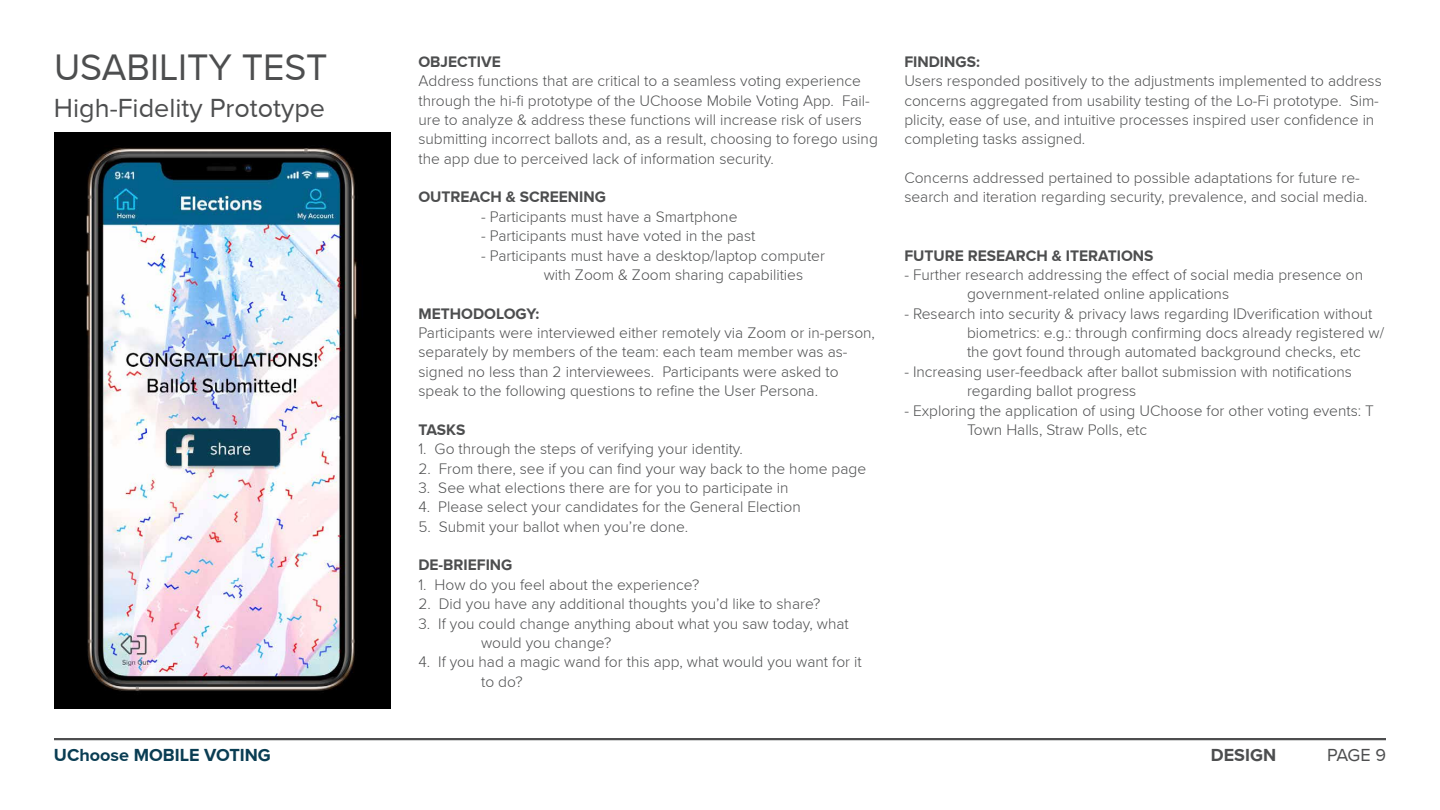
<style>
.page{position:relative;width:1440px;height:810px;background:#fff}
.page>*{position:absolute;margin:0;border:0;box-sizing:border-box;transform-origin:0 0}
.t1{font:38.03px "Proxima Nova";color:#4d4e4f}
.t2{font:27px "Proxima Nova";color:#4d4e4f}
.t3{font:700 18px "Proxima Nova";color:#0a3d53}
.t4{font:700 18px "Proxima Nova";color:#4d4e4f}
.t5{font:18px "Proxima Nova";color:#4d4e4f}
.t6{font:300 15.75px/19.4px "Proxima Nova";color:#4d4e4f}
.t7{font:700 15.75px "Proxima Nova";color:#4d4e4f}
</style>
<div class="page">
<hr style="left:54px;top:738px;width:1332px;height:2px;background:#4d4e4f">
<img style="left:54px;top:133px;width:337px;height:575px">
<h1 class="t1" style="left:54px;top:45px;width:275px">USABILITY TEST</h1>
<h2 class="t2" style="left:54px;top:92px;width:273px">High-Fidelity Prototype</h2>
<p class="t7" style="left:418px;top:52px;width:84px">OBJECTIVE</p>
<p class="t6" style="left:418px;top:71px;width:461px">Address functions that are critical to a seamless voting experience through the hi-fi prototype of the UChoose Mobile Voting App. Fail&shy;ure to analyze &amp; address these functions will increase risk of users submitting incorrect ballots and, as a result, choosing to forego using the app due to perceived lack of information security.</p>
<p class="t7" style="left:418px;top:188px;width:189px">OUTREACH &amp; SCREENING</p>
<p class="t6" style="left:481px;top:207px;width:258px">- Participants must have a Smartphone</p>
<p class="t6" style="left:481px;top:226px;width:276px">- Participants must have voted in the past</p>
<p class="t6" style="left:544px;top:245px;width:283px;text-indent:-63px">- Participants must have a desktop/laptop computer with Zoom &amp; Zoom sharing capabilities</p>
<p class="t7" style="left:418px;top:304px;width:122px">METHODOLOGY:</p>
<p class="t6" style="left:418px;top:323px;width:458px">Participants were interviewed either remotely via Zoom or in-person, separately by members of the team: each team member was as&shy;signed no less than 2 interviewees. Participants were asked to speak to the following questions to refine the User Persona.</p>
<p class="t7" style="left:418px;top:421px;width:49px">TASKS</p>
<p class="t6" style="left:418px;top:439px;width:326px">1. Go through the steps of verifying your identity.</p>
<p class="t6" style="left:418px;top:458px;width:449px">2. From there, see if you can find your way back to the home page</p>
<p class="t6" style="left:418px;top:478px;width:372px">3. See what elections there are for you to participate in</p>
<p class="t6" style="left:418px;top:497px;width:384px">4. Please select your candidates for the General Election</p>
<p class="t6" style="left:418px;top:516px;width:271px">5. Submit your ballot when you’re done.</p>
<p class="t7" style="left:418px;top:556px;width:96px">DE-BRIEFING</p>
<p class="t6" style="left:418px;top:575px;width:282px">1. How do you feel about the experience?</p>
<p class="t6" style="left:418px;top:594px;width:404px">2. Did you have any additional thoughts you’d like to share?</p>
<p class="t6" style="left:481px;top:613px;width:369px;text-indent:-63px">3. If you could change anything about what you saw today, what would you change?</p>
<p class="t6" style="left:481px;top:652px;width:382px;text-indent:-63px">4. If you had a magic wand for this app, what would you want for it to do?</p>
<p class="t7" style="left:904px;top:53px;width:77px">FINDINGS:</p>
<p class="t6" style="left:904px;top:71px;width:479px">Users responded positively to the adjustments implemented to address concerns aggregated from usability testing of the Lo-Fi prototype. Sim&shy;plicity, ease of use, and intuitive processes inspired user confidence in completing tasks assigned.</p>
<p class="t6" style="left:904px;top:168px;width:465px">Concerns addressed pertained to possible adaptations for future re&shy;search and iteration regarding security, prevalence, and social media.</p>
<p class="t7" style="left:904px;top:246px;width:251px">FUTURE RESEARCH &amp; ITERATIONS</p>
<p class="t6" style="left:967px;top:265px;width:398px;text-indent:-63px">- Further research addressing the effect of social media presence on government-related online applications</p>
<p class="t6" style="left:967px;top:303px;width:419px;text-indent:-63px">- Research into security &amp; privacy laws regarding IDverification without biometrics: e.g.: through confirming docs already registered w/ the govt found through automated background checks, etc</p>
<p class="t6" style="left:967px;top:362px;width:387px;text-indent:-63px">- Increasing user-feedback after ballot submission with notifications regarding ballot progress</p>
<p class="t6" style="left:967px;top:400px;width:409px;text-indent:-63px">- Exploring the application of using UChoose for other voting events: T<br>Town Halls, Straw Polls, etc</p>
<p class="t3" style="left:54px;top:745px;width:218px">UChoose MOBILE VOTING</p>
<p class="t4" style="left:1211px;top:745px;width:67px">DESIGN</p>
<p class="t5" style="left:1327px;top:745px;width:60px">PAGE 9</p>
</div>
